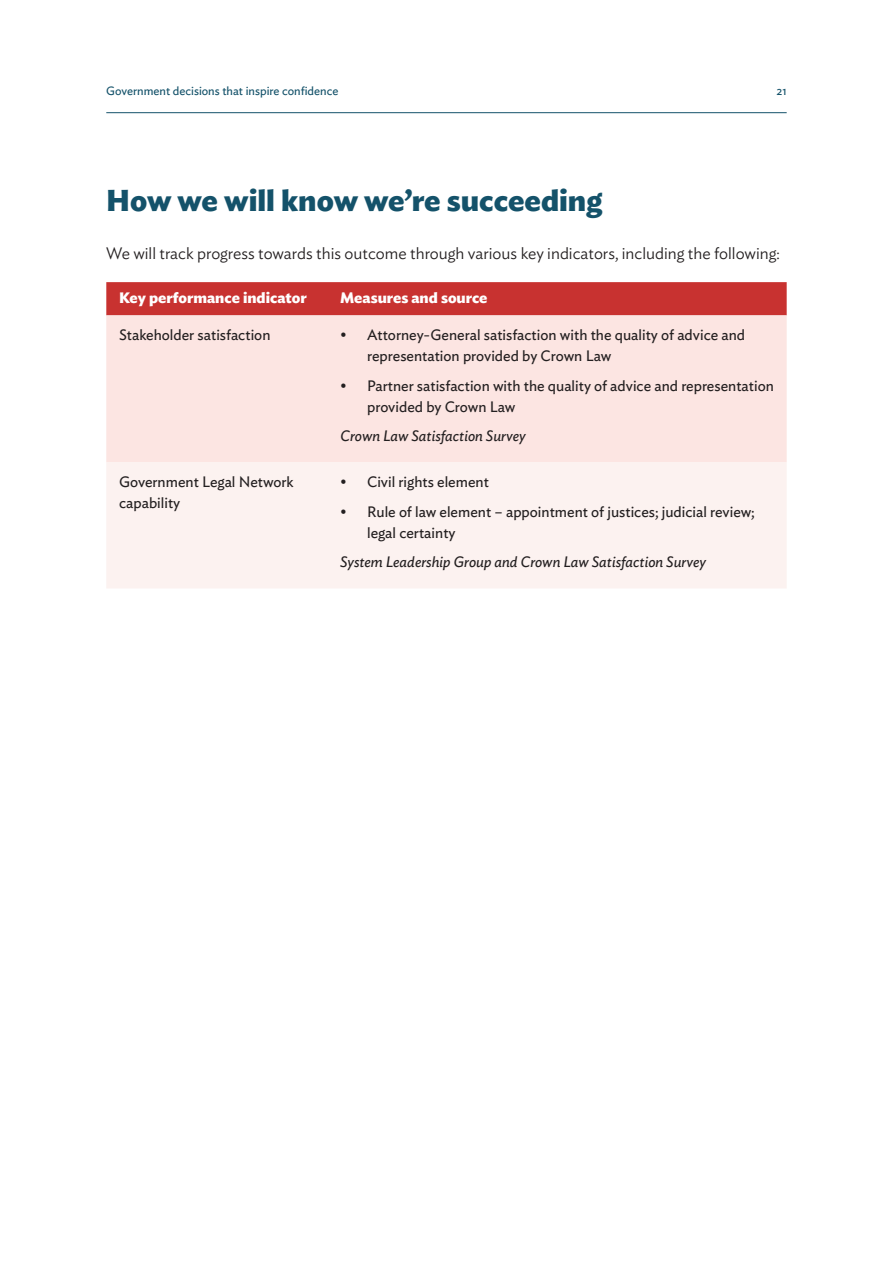
<style>
.page{position:relative;width:893px;height:1263px;background:#fff}
.page>*{position:absolute;margin:0;border:0;box-sizing:border-box;transform-origin:0 0}
.t1{font:700 30px "Ideal Sans";color:#14526a}
.t2{font:300 16.5px "Ideal Sans";color:#231f20}
.t3{font:15px/21px "Ideal Sans";color:#231f20}
.t4{font:italic 15px "Ideal Sans";color:#231f20}
.t5{font:700 15px "Ideal Sans";color:#fff}
.t6{font:12px "Ideal Sans";color:#14526a}
</style>
<div class="page">
<hr style="left:106px;top:112px;width:681px;height:1px;background:#14526a">
<div style="left:106px;top:282px;width:681px;height:33px;background:#c83230"></div>
<div style="left:106px;top:315px;width:681px;height:147px;background:#fce5e2"></div>
<div style="left:106px;top:462px;width:681px;height:126px;background:#fcf2f0"></div>
<p class="t6" style="left:106px;top:81px;width:234px">Government decisions that inspire confidence</p>
<p class="t6" style="left:776px;top:81px;width:12px">21</p>
<h1 class="t1" style="left:106px;top:177px;width:498px">How we will know we’re succeeding</h1>
<p class="t2" style="left:106px;top:241px;width:675px">We will track progress towards this outcome through various key indicators, including the following:</p>
<p class="t5" style="left:119px;top:285px;width:189px">Key performance indicator</p>
<p class="t5" style="left:340px;top:285px;width:149px">Measures and source</p>
<p class="t3" style="left:119px;top:323px;width:153px">Stakeholder satisfaction</p>
<p class="t3" style="left:367px;top:323px;width:379px;text-indent:-27px">• Attorney-General satisfaction with the quality of advice and representation provided by Crown Law</p>
<p class="t3" style="left:367px;top:374px;width:408px;text-indent:-27px">• Partner satisfaction with the quality of advice and representation provided by Crown Law</p>
<p class="t4" style="left:340px;top:425px;width:187px">Crown Law Satisfaction Survey</p>
<p class="t3" style="left:119px;top:470px;width:176px">Government Legal Network capability</p>
<p class="t3" style="left:340px;top:470px;width:150px">• Civil rights element</p>
<p class="t3" style="left:367px;top:500px;width:389px;text-indent:-27px">• Rule of law element – appointment of justices; judicial review; legal certainty</p>
<p class="t4" style="left:340px;top:551px;width:367px">System Leadership Group and Crown Law Satisfaction Survey</p>
</div>
